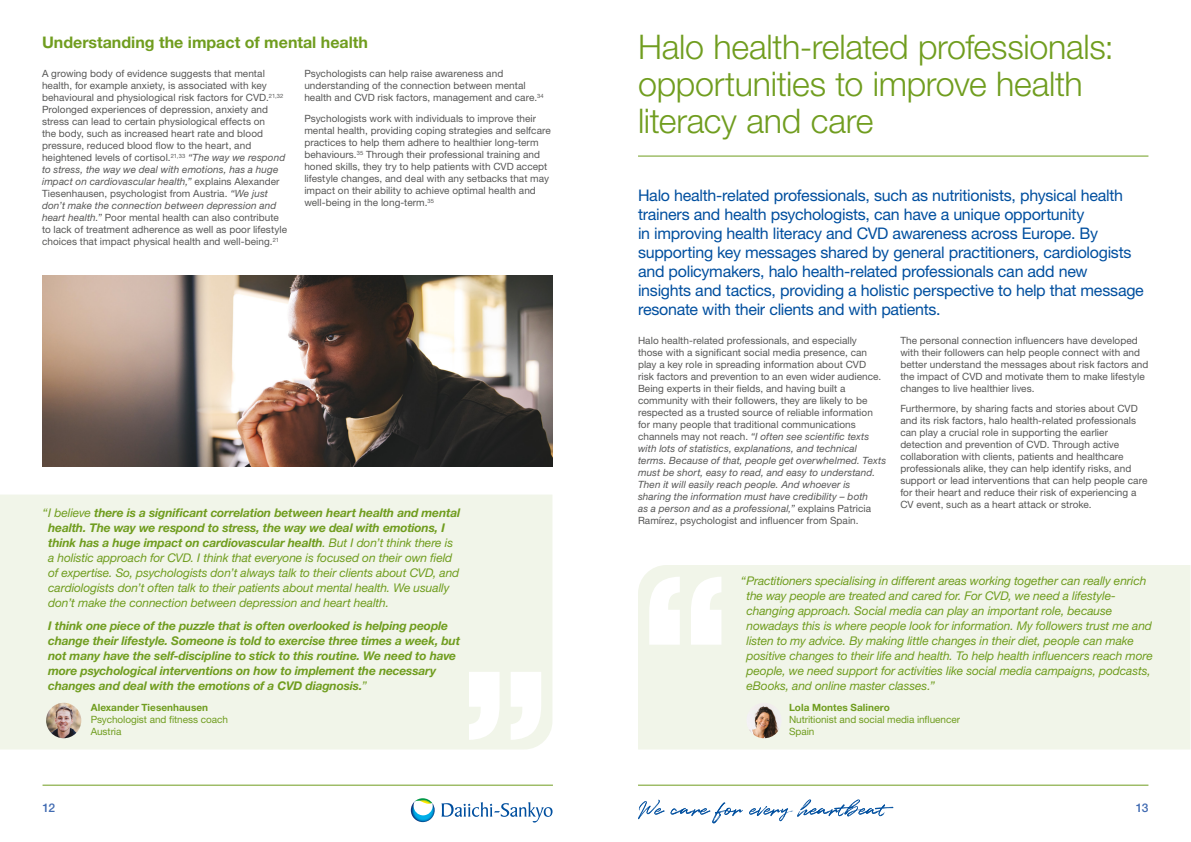
<style>
.page{position:relative;width:1191px;height:842px;background:#fff}
.page>*{position:absolute;margin:0;border:0;box-sizing:border-box;transform-origin:0 0}
.t1{font:300 34px/37px "Helvetica Neue LT Pro";letter-spacing:-.01em;color:#709d1f}
.t2{font:16px/19px "Helvetica Neue LT Pro";letter-spacing:-.015em;color:#004f9f}
.t3{font:700 16px "Helvetica Neue LT Pro";color:#709d1f}
.t4{font:italic 12px/15px "Helvetica Neue LT Pro";letter-spacing:-.01em;color:#709d1f}
.t5{font:italic 700 12px/15px "Helvetica Neue LT Pro";letter-spacing:-.015em;color:#709d1f}
.t6{font:500 12px "Helvetica Neue LT Pro";color:#416bb2}
.t7{font:10px/12px "Helvetica Neue LT Pro";letter-spacing:.005em;color:#575756}
.t8{font:10px/12px "Helvetica Neue LT Pro";letter-spacing:-.005em;color:#709d1f}
.t9{font:700 10px "Helvetica Neue LT Pro";letter-spacing:.005em;color:#709d1f}
.s1{font-style:italic}
.s2{font-weight:700}
.s3{font-weight:400}
</style>
<div class="page">
<hr style="left:43px;top:785px;width:510px;height:1px;background:#709d1f">
<hr style="left:638px;top:785px;width:510px;height:1px;background:#709d1f">
<svg style="left:638px;top:799px;width:255px;height:24px"></svg>
<svg style="left:441px;top:802px;width:111px;height:20px"></svg>
<svg style="left:411px;top:798px;width:24px;height:24px"></svg>
<div style="left:638px;top:565px;width:552px;height:184px;background:#f1f5e9"></div>
<svg style="left:649px;top:577px;width:72px;height:68px"></svg>
<hr style="left:638px;top:156px;width:510px;height:1px;background:#709d1f">
<div style="left:0;top:495px;width:552px;height:254px;background:#f1f5e9"></div>
<img style="left:746px;top:703px;width:35px;height:35px;border-radius:18px">
<img style="left:46px;top:703px;width:35px;height:35px;border-radius:18px">
<img style="left:43px;top:276px;width:510px;height:190px">
<svg style="left:469px;top:672px;width:72px;height:68px"></svg>
<h2 class="t3" style="left:42px;top:32px;width:327px">Understanding the impact of mental health</h2>
<p class="t7" style="left:42px;top:68px;width:247px">A growing body of evidence suggests that mental health, for example anxiety, is associated with key behavioural and physiological risk factors for CVD.<sup>21,32<br></sup>Prolonged experiences of depression, anxiety and stress can lead to certain physiological effects on<br>the body, such as increased heart rate and blood pressure, reduced blood flow to the heart, and heightened levels of cortisol.<sup>21,33</sup> <span class="s1">“The way we respond to stress, the way we deal with emotions, has a huge impact on cardiovascular health,”</span> explains Alexander Tiesenhausen, psychologist from Austria. <span class="s1">“We just don’t make the connection between depression and heart health.”</span> Poor mental health can also contribute to lack of treatment adherence as well as poor lifestyle choices that impact physical health and well-being.<sup>21</sup></p>
<p class="t7" style="left:304px;top:68px;width:241px">Psychologists can help raise awareness and understanding of the connection between mental health and CVD risk factors, management and care.<sup>34</sup></p>
<p class="t7" style="left:304px;top:112px;width:248px">Psychologists work with individuals to improve their mental health, providing coping strategies and selfcare practices to help them adhere to healthier long-term behaviours.<sup>35</sup> Through their professional training and honed skills, they try to help patients with CVD accept lifestyle changes, and deal with any setbacks that may impact on their ability to achieve optimal health and well-being in the long-term.<sup>35</sup></p>
<p class="t4" style="left:48px;top:505px;width:413px;text-indent:-6px">“I believe <span class="s2">there is a significant correlation between heart health and mental health. The way we respond to stress, the way we deal with emotions, I think has a huge impact on cardiovascular health</span>. But I don’t think there is a holistic approach for CVD. I think that everyone is focused on their own field of expertise. So, psychologists don’t always talk to their clients about CVD, and cardiologists don’t often talk to their patients about mental health. We usually don’t make the connection between depression and heart health.</p>
<p class="t5" style="left:48px;top:618px;width:413px">I think one piece of the puzzle that is often overlooked is helping people change their lifestyle. Someone is told to exercise three times a week, but not many have the self-discipline to stick to this routine. We need to have more psychological interventions on how to implement the necessary changes and deal with the emotions of a CVD diagnosis.<span class="s3">”</span></p>
<p class="t9" style="left:91px;top:701px;width:119px">Alexander Tiesenhausen</p>
<p class="t8" style="left:91px;top:713px;width:139px">Psychologist and fitness coach<br>Austria</p>
<h1 class="t1" style="left:638px;top:28px;width:477px">Halo health-related professionals: opportunities to improve health literacy and care</h1>
<p class="t2" style="left:638px;top:186px;width:507px">Halo health-related professionals, such as nutritionists, physical health trainers and health psychologists, can have a unique opportunity<br>in improving health literacy and CVD awareness across Europe. By supporting key messages shared by general practitioners, cardiologists and policymakers, halo health-related professionals can add new insights and tactics, providing a holistic perspective to help that message resonate with their clients and with patients.</p>
<p class="t7" style="left:638px;top:334px;width:250px">Halo health-related professionals, and especially<br>those with a significant social media presence, can play a key role in spreading information about CVD<br>risk factors and prevention to an even wider audience.<br>Being experts in their fields, and having built a community with their followers, they are likely to be respected as a trusted source of reliable information for many people that traditional communications channels may not reach. <span class="s1">“I often see scientific texts with lots of statistics, explanations, and technical terms. Because of that, people get overwhelmed. Texts must be short, easy to read, and easy to understand.<br>Then it will easily reach people. And whoever is<br>sharing the information must have credibility – both<br>as a person and as a professional,”</span> explains Patricia Ramírez, psychologist and influencer from Spain.</p>
<p class="t7" style="left:900px;top:334px;width:249px">The personal connection influencers have developed with their followers can help people connect with and better understand the messages about risk factors and the impact of CVD and motivate them to make lifestyle changes to live healthier lives.</p>
<p class="t7" style="left:900px;top:402px;width:249px">Furthermore, by sharing facts and stories about CVD and its risk factors, halo health-related professionals can play a crucial role in supporting the earlier detection and prevention of CVD. Through active collaboration with clients, patients and healthcare professionals alike, they can help identify risks, and support or lead interventions that can help people care for their heart and reduce their risk of experiencing a CV event, such as a heart attack or stroke.</p>
<p class="t4" style="left:746px;top:573px;width:408px;text-indent:-6px">“Practitioners specialising in different areas working together can really enrich the way people are treated and cared for. For CVD, we need a lifestyle&shy;changing approach. Social media can play an important role, because nowadays this is where people look for information. My followers trust me and listen to my advice. By making little changes in their diet, people can make positive changes to their life and health. To help health influencers reach more people, we need support for activities like social media campaigns, podcasts, eBooks, and online master classes.”</p>
<p class="t9" style="left:789px;top:701px;width:102px">Lola Montes Salinero</p>
<p class="t8" style="left:789px;top:713px;width:173px">Nutritionist and social media influencer<br>Spain</p>
<p class="t6" style="left:43px;top:800px;width:14px">12</p>
<p class="t6" style="left:1135px;top:800px;width:14px">13</p>
</div>
